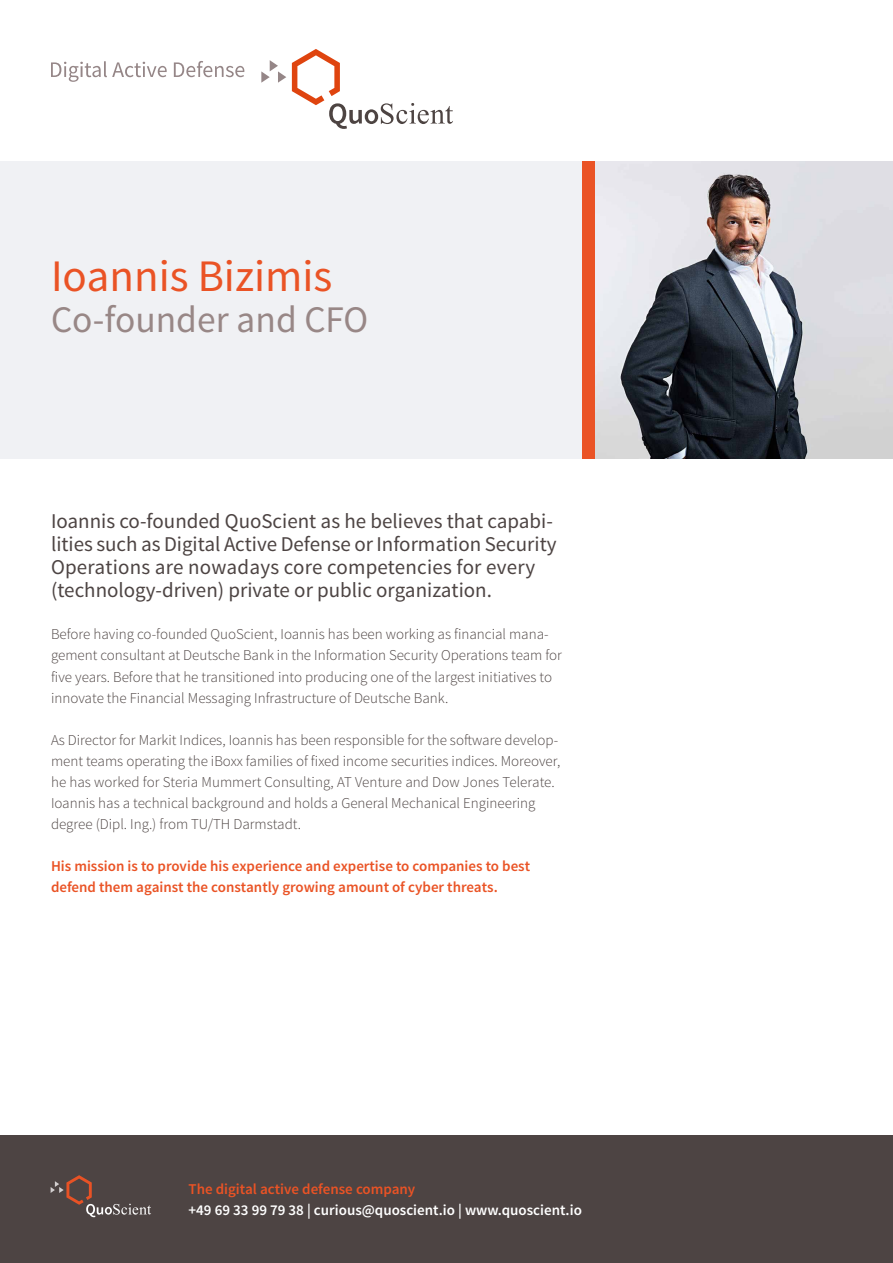
<style>
.page{position:relative;width:893px;height:1263px;background:#fff}
.page>*{position:absolute;margin:0;border:0;box-sizing:border-box;transform-origin:0 0}
.t1{font:45px "Source Sans Pro";color:#ea5325}
.t2{font:37.5px "Source Sans Pro";color:#988786}
.t3{font:21px/23.1px "Source Sans Pro";color:#4d4443}
.t4{font:300 15px/21px "Source Sans Pro";color:#4d4443}
.t5{font:600 15px/21px "Source Sans Pro";color:#ea5325}
.t6{font:600 15px "Source Sans Pro";color:#fff}
</style>
<div class="page">
<svg style="left:261px;top:60px;width:25px;height:23px"></svg>
<svg style="left:292px;top:49px;width:161px;height:80px"></svg>
<svg style="left:51px;top:61px;width:116px;height:21px"></svg>
<svg style="left:174px;top:61px;width:70px;height:16px"></svg>
<div style="left:0;top:162px;width:893px;height:297px;background:#f0f1f4"></div>
<img style="left:595px;top:162px;width:298px;height:296px">
<div style="left:583px;top:162px;width:12px;height:297px;background:#ea5325"></div>
<div style="left:0;top:1135px;width:893px;height:128px;background:#4d4443"></div>
<svg style="left:51px;top:1175px;width:100px;height:42px"></svg>
<h1 class="t1" style="left:51px;top:248px;width:283px">Ioannis Bizimis</h1>
<h2 class="t2" style="left:51px;top:297px;width:319px">Co-founder and CFO</h2>
<h3 class="t3" style="left:51px;top:510px;width:507px">Ioannis co-founded QuoScient as he believes that capabi&shy;lities such as Digital Active Defense or Information Security Operations are nowadays core competencies for every (technology-driven) private or public organization.</h3>
<p class="t4" style="left:51px;top:624px;width:512px">Before having co-founded QuoScient, Ioannis has been working as financial mana&shy;gement consultant at Deutsche Bank in the Information Security Operations team for five years. Before that he transitioned into producing one of the largest initiatives to innovate the Financial Messaging Infrastructure of Deutsche Bank.</p>
<p class="t4" style="left:51px;top:729px;width:511px">As Director for Markit Indices, Ioannis has been responsible for the software develop&shy;ment teams operating the iBoxx families of fixed income securities indices. Moreover, he has worked for Steria Mummert Consulting, AT Venture and Dow Jones Telerate.<br>Ioannis has a technical background and holds a General Mechanical Engineering degree (Dipl. Ing.) from TU/TH Darmstadt.</p>
<p class="t5" style="left:51px;top:855px;width:481px">His mission is to provide his experience and expertise to companies to best defend them against the constantly growing amount of cyber threats.</p>
<p class="t5" style="left:189px;top:1179px;width:228px">The digital active defense company</p>
<p class="t6" style="left:189px;top:1200px;width:395px">+49 69 33 99 79 38 | curious@quoscient.io | www.quoscient.io</p>
</div>
